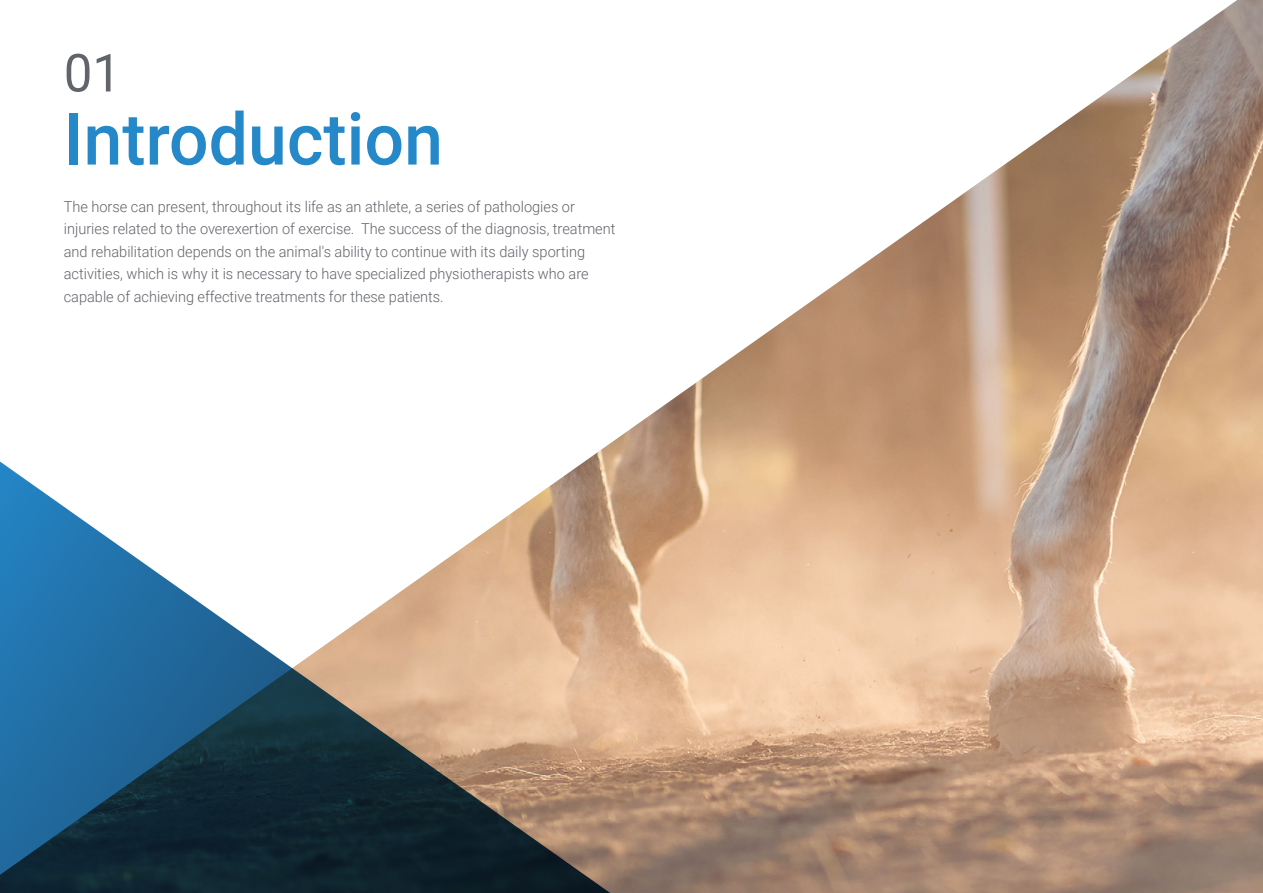
<style>
.page{position:relative;width:1263px;height:893px;background:#fff}
.page>*{position:absolute;margin:0;border:0;box-sizing:border-box;transform-origin:0 0}
.t1{font:500 72px "Roboto";color:#2488c9}
.t2{font:52.5px "Roboto";color:#61646a}
.t3{font:300 15px/22.5px "Roboto";color:#61646a}
</style>
<div class="page">
<img style="left:606px;top:0;width:657px;height:893px">
<svg style="left:0;top:446px;width:640px;height:447px"></svg>
<h2 class="t2" style="left:64px;top:36px;width:59px">01</h2>
<h1 class="t1" style="left:64px;top:89px;width:381px">Introduction</h1>
<p class="t3" style="left:64px;top:195px;width:553px">The horse can present, throughout its life as an athlete, a series of pathologies or injuries related to the overexertion of exercise. The success of the diagnosis, treatment and rehabilitation depends on the animal's ability to continue with its daily sporting activities, which is why it is necessary to have specialized physiotherapists who are capable of achieving effective treatments for these patients.</p>
</div>
